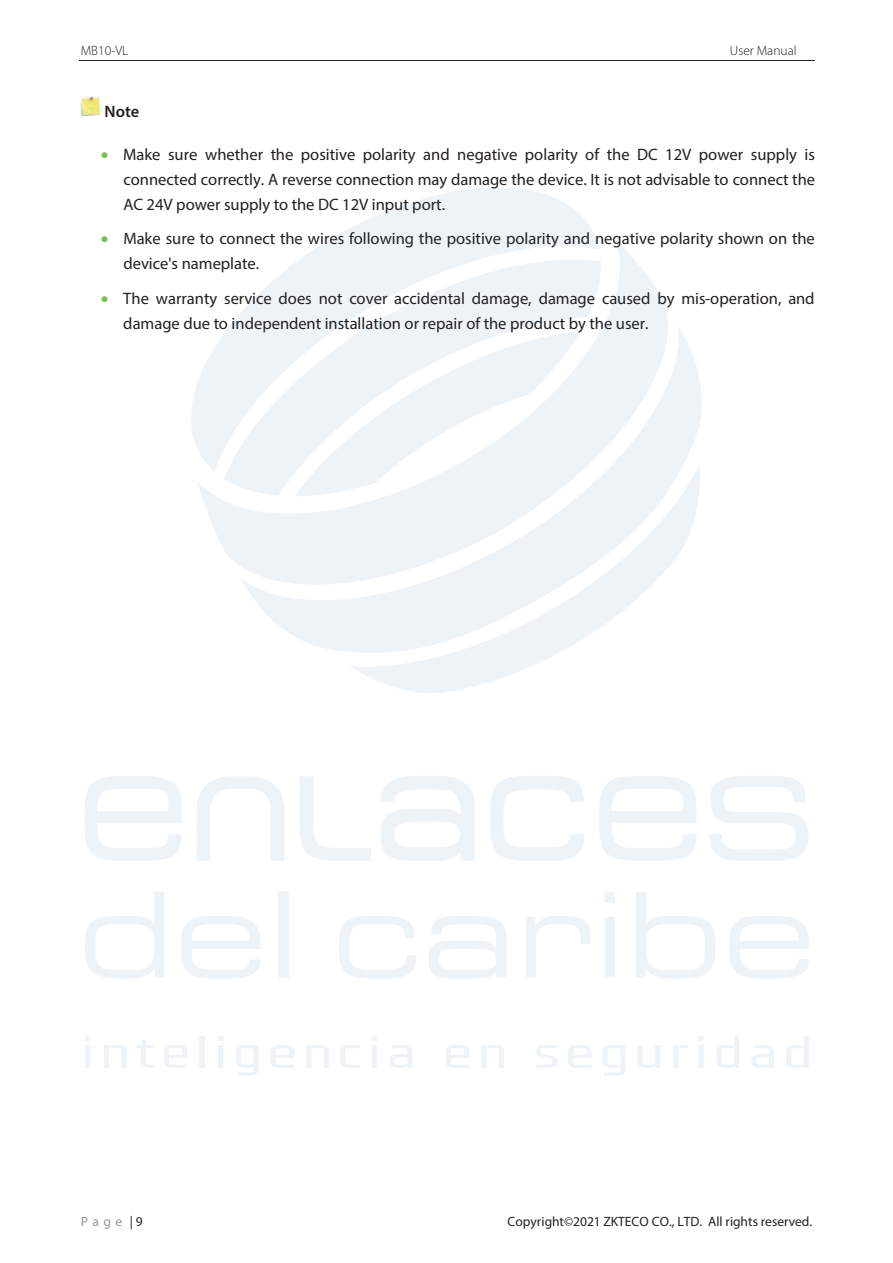
<style>
.page{position:relative;width:893px;height:1263px;background:#fff}
.page>*{position:absolute;margin:0;border:0;box-sizing:border-box;transform-origin:0 0}
.t1{font:16.5px/25px "Myriad Pro";color:#231f20}
.t2{font:600 16.5px "Myriad Pro";color:#231f20}
.t3{font:13.5px "Myriad Pro";letter-spacing:.005em;color:#231f20}
.t4{font:300 13.5px "Myriad Pro";color:#231f20}
.t5{font:13.5px "Myriad Pro";color:#939598}
.s1{color:#74c158}
.s2{color:#231f20}
</style>
<div class="page">
<hr style="left:79px;top:60px;width:735px;height:1px;background:#231f20">
<img style="left:81px;top:96px;width:20px;height:20px">
<svg style="left:85px;top:892px;width:79px;height:86px"></svg>
<svg style="left:181px;top:916px;width:79px;height:62px"></svg>
<div style="left:278px;top:891px;width:11px;height:86px;background:#eef3f8"></div>
<svg style="left:339px;top:916px;width:77px;height:62px"></svg>
<svg style="left:429px;top:916px;width:77px;height:62px"></svg>
<svg style="left:526px;top:916px;width:64px;height:61px"></svg>
<svg style="left:605px;top:892px;width:10px;height:85px"></svg>
<svg style="left:636px;top:892px;width:79px;height:86px"></svg>
<svg style="left:730px;top:916px;width:79px;height:62px"></svg>
<svg style="left:84px;top:776px;width:97px;height:85px"></svg>
<svg style="left:197px;top:776px;width:87px;height:85px"></svg>
<svg style="left:299px;top:776px;width:72px;height:85px"></svg>
<svg style="left:380px;top:776px;width:94px;height:85px"></svg>
<svg style="left:490px;top:776px;width:94px;height:85px"></svg>
<svg style="left:599px;top:776px;width:97px;height:85px"></svg>
<svg style="left:710px;top:776px;width:98px;height:85px"></svg>
<svg style="left:85px;top:1036px;width:6px;height:32px"></svg>
<svg style="left:104px;top:1045px;width:23px;height:23px"></svg>
<svg style="left:137px;top:1040px;width:17px;height:28px"></svg>
<svg style="left:164px;top:1045px;width:23px;height:23px"></svg>
<div style="left:199px;top:1036px;width:6px;height:32px;background:#eef3f8"></div>
<svg style="left:218px;top:1036px;width:6px;height:32px"></svg>
<svg style="left:236px;top:1045px;width:22px;height:31px"></svg>
<svg style="left:271px;top:1045px;width:23px;height:23px"></svg>
<svg style="left:306px;top:1045px;width:23px;height:23px"></svg>
<svg style="left:340px;top:1045px;width:20px;height:23px"></svg>
<svg style="left:372px;top:1036px;width:5px;height:32px"></svg>
<svg style="left:390px;top:1045px;width:22px;height:23px"></svg>
<svg style="left:446px;top:1045px;width:23px;height:23px"></svg>
<svg style="left:481px;top:1045px;width:23px;height:23px"></svg>
<svg style="left:536px;top:1045px;width:21px;height:23px"></svg>
<svg style="left:568px;top:1045px;width:23px;height:23px"></svg>
<svg style="left:603px;top:1045px;width:22px;height:31px"></svg>
<svg style="left:638px;top:1045px;width:22px;height:23px"></svg>
<svg style="left:673px;top:1045px;width:15px;height:23px"></svg>
<svg style="left:698px;top:1036px;width:6px;height:32px"></svg>
<svg style="left:717px;top:1036px;width:22px;height:32px"></svg>
<svg style="left:751px;top:1045px;width:23px;height:23px"></svg>
<svg style="left:786px;top:1036px;width:23px;height:32px"></svg>
<svg style="left:191px;top:187px;width:405px;height:260px"></svg>
<svg style="left:197px;top:239px;width:471px;height:327px;fill:#eef3f8"></svg>
<svg style="left:224px;top:253px;width:377px;height:243px;fill:#eef3f8"></svg>
<svg style="left:350px;top:659px;width:196px;height:34px;fill:#eef3f8"></svg>
<svg style="left:241px;top:326px;width:461px;height:333px;fill:#eef3f8"></svg>
<p class="t4" style="left:81px;top:42px;width:49px">MB10-VL</p>
<p class="t4" style="left:730px;top:42px;width:68px">User Manual</p>
<p class="t2" style="left:105px;top:101px;width:36px">Note</p>
<p class="t1" style="left:123px;top:141px;width:693px;text-align:justify;text-indent:-23px"><span class="s1">•</span> Make sure whether the positive polarity and negative polarity of the DC 12V power supply is connected correctly. A reverse connection may damage the device. It is not advisable to connect the AC 24V power supply to the DC 12V input port.</p>
<p class="t1" style="left:123px;top:226px;width:693px;text-indent:-23px"><span class="s1">•</span> Make sure to connect the wires following the positive polarity and negative polarity shown on the device's nameplate.</p>
<p class="t1" style="left:123px;top:286px;width:693px;text-indent:-22px"><span class="s1">•</span> The warranty service does not cover accidental damage, damage caused by mis-operation, and damage due to independent installation or repair of the product by the user.</p>
<p class="t5" style="left:81px;top:1213px;width:63px">Page <span class="s2">|9</span></p>
<p class="t3" style="left:508px;top:1213px;width:306px">Copyright©2021 ZKTECO CO., LTD. All rights reserved.</p>
</div>
